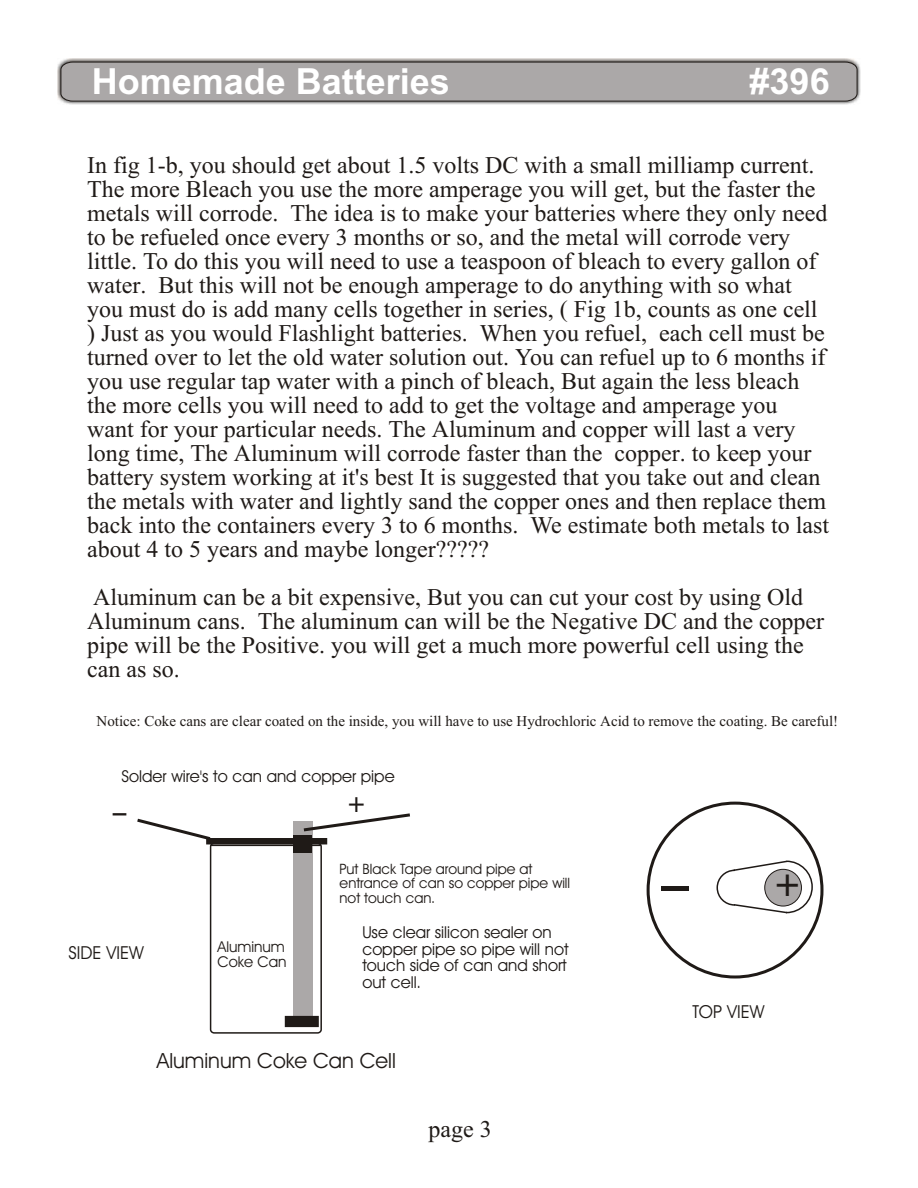
<style>
.page{position:relative;width:918px;height:1188px;background:#fff}
.page>*{position:absolute;margin:0;border:0;box-sizing:border-box;transform-origin:0 0}
.t1{font:96.45px "Avant Garde Bk BT";color:#1f1a17;scale:.57 1}
.t2{font:700 36px "Arial";color:#fff}
.t3{font:700 36px "Avant Garde Bk BT";color:#1f1a17}
.t4{font:700 27.3px "Avant Garde Bk BT";color:#1f1a17}
.t5{font:700 24.9px "Avant Garde Bk BT";color:#1f1a17}
.t6{font:24px/24px "Times New Roman";color:#1f1a17}
.t7{font:21px "Avant Garde Bk BT";color:#1f1a17}
.t8{font:18px "Avant Garde Bk BT";color:#1f1a17}
.t9{font:16.5px/16.5px "Avant Garde Bk BT";color:#1f1a17}
.t10{font:15px "Times New Roman";color:#1f1a17}
.t11{font:15px/15px "Avant Garde Bk BT";color:#1f1a17}
.t12{font:14.4px/14.4px "Avant Garde Bk BT";color:#1f1a17}
</style>
<div class="page">
<img style="left:58px;top:59px;width:802px;height:45px">
<div style="left:61px;top:62px;width:796px;height:39px;background:#aba8a8"></div>
<div style="left:293px;top:821px;width:20px;height:201px;background:#aba8a8"></div>
<div style="left:210px;top:843px;width:112px;height:191px;border:2px solid #1f1a17;border-radius:4px"></div>
<div style="left:206px;top:838px;width:121px;height:6px;background:#1f1a17"></div>
<hr style="left:210px;top:845px;width:111px;height:1px;background:#1f1a17">
<div style="left:285px;top:1016px;width:34px;height:11px;background:#1f1a17"></div>
<svg style="left:137px;top:818px;width:77px;height:24px"></svg>
<svg style="left:303px;top:813px;width:107px;height:19px"></svg>
<div style="left:293px;top:835px;width:19px;height:18px;background:#1f1a17"></div>
<svg style="left:716px;top:860px;width:97px;height:54px"></svg>
<h2 class="t2" style="left:92px;top:68px;width:360px">Homemade Batteries</h2>
<h2 class="t2" style="left:750px;top:68px;width:82px">#396</h2>
<p class="t6" style="left:87px;top:155px;width:743px">In fig 1-b, you should get about 1.5 volts DC with a small milliamp current.<br>The more Bleach you use the more amperage you will get, but the faster the metals will corrode. The idea is to make your batteries where they only need to be refueled once every 3 months or so, and the metal will corrode very little. To do this you will need to use a teaspoon of bleach to every gallon of water. But this will not be enough amperage to do anything with so what you must do is add many cells together in series, ( Fig 1b, counts as one cell ) Just as you would Flashlight batteries. When you refuel, each cell must be turned over to let the old water solution out. You can refuel up to 6 months if you use regular tap water with a pinch of bleach, But again the less bleach the more cells you will need to add to get the voltage and amperage you want for your particular needs. The Aluminum and copper will last a very long time, The Aluminum will corrode faster than the copper. to keep your battery system working at it's best It is suggested that you take out and clean the metals with water and lightly sand the copper ones and then replace them back into the containers every 3 to 6 months. We estimate both metals to last about 4 to 5 years and maybe longer?????</p>
<p class="t6" style="left:87px;top:587px;width:739px">Aluminum can be a bit expensive, But you can cut your cost by using Old Aluminum cans. The aluminum can will be the Negative DC and the copper pipe will be the Positive. you will get a much more powerful cell using the can as so.</p>
<p class="t10" style="left:97px;top:716px;width:743px">Notice: Coke cans are clear coated on the inside, you will have to use Hydrochloric Acid to remove the coating. Be careful!</p>
<p class="t9" style="left:122px;top:769px;width:275px">Solder wire's to can and copper pipe</p>
<p class="t4" style="left:113px;top:788px;width:15px">_</p>
<p class="t8" style="left:68px;top:945px;width:77px">SIDE VIEW</p>
<p class="t11" style="left:218px;top:941px;width:70px">Aluminum<br>Coke Can</p>
<p class="t5" style="left:346px;top:793px;width:22px">+</p>
<p class="t12" style="left:340px;top:863px;width:232px">Put Black Tape around pipe at entrance of can so copper pipe will not touch can.</p>
<p class="t9" style="left:362px;top:926px;width:208px">Use clear silicon sealer on copper pipe so pipe will not touch side of can and short out cell.</p>
<p class="t7" style="left:157px;top:1052px;width:240px">Aluminum Coke Can Cell</p>
<p class="t6" style="left:429px;top:1119px;width:65px">page 3</p>
<h1 class="t1" style="left:662px;top:795px;width:50px">_</h1>
<h2 class="t3" style="left:773px;top:869px;width:31px">+</h2>
<p class="t8" style="left:692px;top:1004px;width:74px">TOP VIEW</p>
</div>
